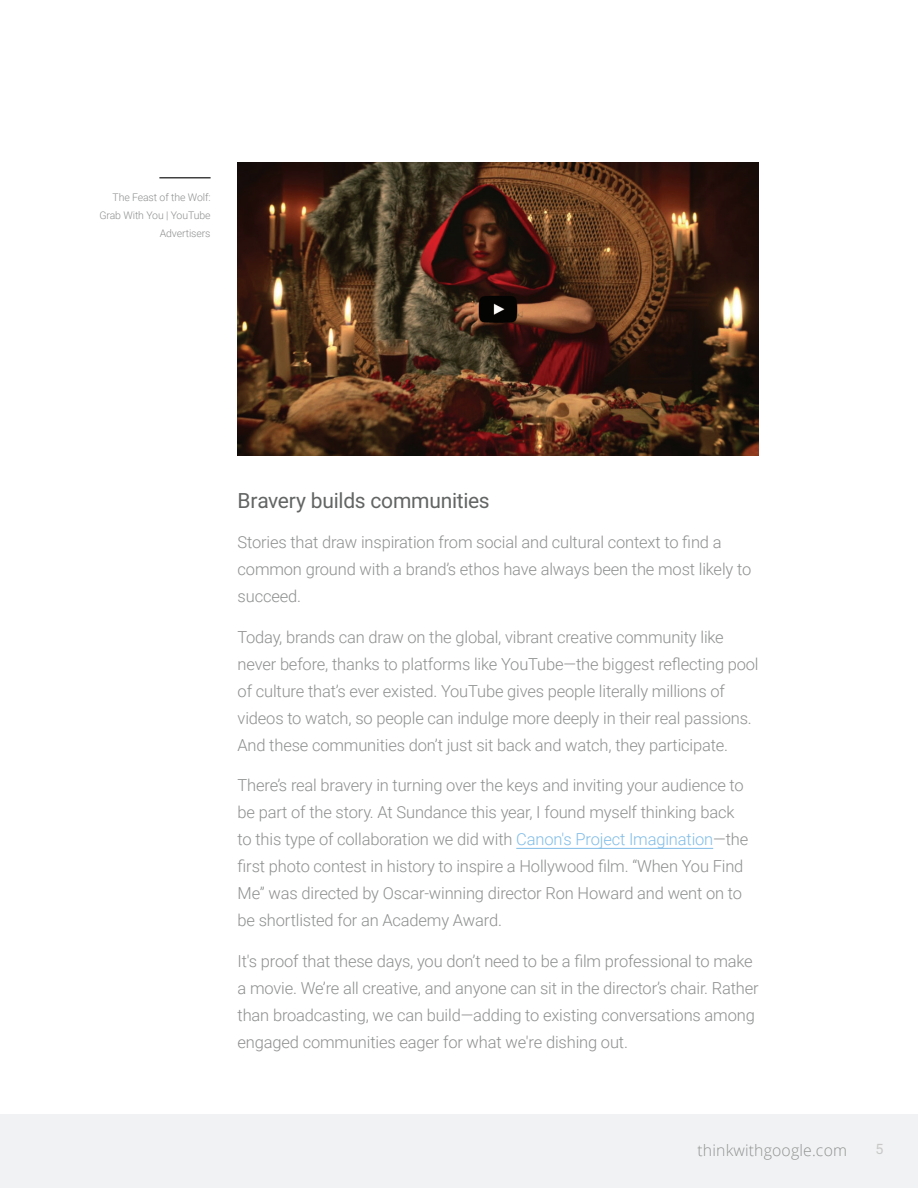
<style>
.page{position:relative;width:918px;height:1188px;background:#fff}
.page>*{position:absolute;margin:0;border:0;box-sizing:border-box;transform-origin:0 0}
.t1{font:21px "Roboto";letter-spacing:-.01em;color:#636464}
.t2{font:300 16.5px/27px "Roboto";letter-spacing:-.01em;color:#8e8f8f}
.t3{font:300 15.75px "Open Sans";letter-spacing:.01em;color:#666766}
.t4{font:14.25px "Roboto";color:#c9c8c8}
.t5{font:300 10.5px/18px "Roboto";letter-spacing:-.01em;color:#8e8f8f;text-align:right}
.s1{color:#82bde7}
</style>
<div class="page">
<div style="left:0;top:1114px;width:918px;height:74px;background:#f1f2f3"></div>
<hr style="left:516px;top:848px;width:197px;height:1px;background:#82bde7">
<img style="left:238px;top:162px;width:521px;height:293px">
<hr style="left:159px;top:177px;width:52px;height:1px;background:#424142">
<p class="t5" style="left:99px;top:188px;width:113px">The Feast of the Wolf:<br>Grab With You | YouTube<br>Advertisers</p>
<p class="t1" style="left:238px;top:486px;width:254px">Bravery builds communities</p>
<p class="t2" style="left:238px;top:528px;width:515px">Stories that draw inspiration from social and cultural context to find a common ground with a brand’s ethos have always been the most likely to succeed.</p>
<p class="t2" style="left:238px;top:623px;width:523px">Today, brands can draw on the global, vibrant creative community like never before, thanks to platforms like YouTube—the biggest reflecting pool of culture that’s ever existed. YouTube gives people literally millions of videos to watch, so people can indulge more deeply in their real passions.<br>And these communities don’t just sit back and watch, they participate.</p>
<p class="t2" style="left:238px;top:771px;width:512px">There’s real bravery in turning over the keys and inviting your audience to be part of the story. At Sundance this year, I found myself thinking back to this type of collaboration we did with <span class="s1">Canon's Project Imagination</span>—the first photo contest in history to inspire a Hollywood film. “When You Find Me” was directed by Oscar-winning director Ron Howard and went on to be shortlisted for an Academy Award.</p>
<p class="t2" style="left:238px;top:947px;width:523px">It's proof that these days, you don’t need to be a film professional to make a movie. We’re all creative, and anyone can sit in the director’s chair. Rather than broadcasting, we can build—adding to existing conversations among engaged communities eager for what we're dishing out.</p>
<p class="t3" style="left:698px;top:1140px;width:151px">thinkwithgoogle.com</p>
<p class="t4" style="left:876px;top:1139px;width:10px">5</p>
</div>
